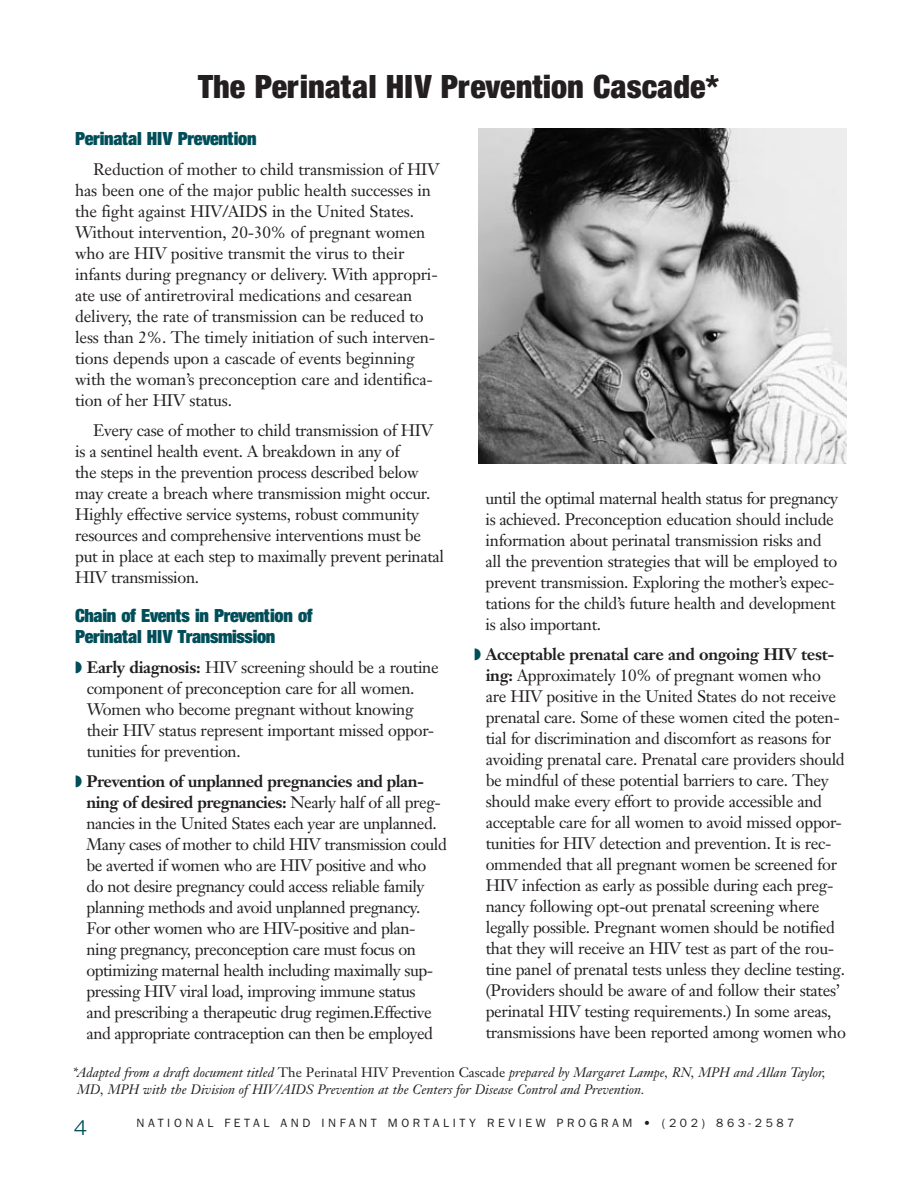
<style>
.page{position:relative;width:918px;height:1188px;background:#fff}
.page>*{position:absolute;margin:0;border:0;box-sizing:border-box;transform-origin:0 0}
._1{font:34.5px "Sans Black Condensed DTC";color:#231f20}
.t1{font:22.5px "Sans Light Extended DTC";color:#004e59}
._2{font:19.5px/21px "Sans Extra Black Condensed DTC";letter-spacing:-.02em;color:#004e59}
.Lb{font:16.5px/21px "Janson Text";letter-spacing:-.02em;color:#231f20}
.T{font:16.5px/21px "Janson Text";letter-spacing:-.01em;color:#231f20}
.T-2{font:italic 13.5px/16.5px "Janson Text";color:#231f20}
.t2{font:12px "Franklin Gothic";letter-spacing:.3em;color:#231f20}
.s1{color:#004e59}
.s2{font-weight:700}
.s3{font-style:normal}
</style>
<div class="page">
<img style="left:478px;top:129px;width:368px;height:335px">
<p class="_1" style="left:198px;top:66px;width:522px">The Perinatal HIV Prevention Cascade*</p>
<p class="_2" style="left:75px;top:128px;width:183px">Perinatal HIV Prevention</p>
<p class="T" style="left:75px;top:159px;width:366px;text-indent:18px">Reduction of mother to child transmission of HIV has been one of the major public health successes in the fight against HIV/AIDS in the United States.<br>Without intervention, 20-30% of pregnant women who are HIV positive transmit the virus to their infants during pregnancy or delivery. With appropri&shy;ate use of antiretroviral medications and cesarean delivery, the rate of transmission can be reduced to less than 2%. The timely initiation of such interven&shy;tions depends upon a cascade of events beginning with the woman’s preconception care and identifica&shy;tion of her HIV status.</p>
<p class="T" style="left:75px;top:420px;width:371px;text-indent:18px">Every case of mother to child transmission of HIV is a sentinel health event. A breakdown in any of<br>the steps in the prevention process described below may create a breach where transmission might occur.<br>Highly effective service systems, robust community resources and comprehensive interventions must be put in place at each step to maximally prevent perinatal HIV transmission.</p>
<p class="_2" style="left:75px;top:605px;width:239px">Chain of Events in Prevention of<br>Perinatal HIV Transmission</p>
<p class="Lb" style="left:87px;top:657px;width:354px;text-indent:-12px"><span class="s1">◗</span> <span class="s2">Early diagnosis:</span> HIV screening should be a routine component of preconception care for all women.<br>Women who become pregnant without knowing their HIV status represent important missed oppor&shy;tunities for prevention.</p>
<p class="Lb" style="left:87px;top:771px;width:362px;text-indent:-11px"><span class="s1">◗</span> <span class="s2">Prevention of unplanned pregnancies and plan&shy;ning of desired pregnancies:</span> Nearly half of all preg&shy;nancies in the United States each year are unplanned.<br>Many cases of mother to child HIV transmission could be averted if women who are HIV positive and who do not desire pregnancy could access reliable family planning methods and avoid unplanned pregnancy.<br>For other women who are HIV-positive and plan&shy;ning pregnancy, preconception care must focus on optimizing maternal health including maximally sup&shy;pressing HIV viral load, improving immune status<br>and prescribing a therapeutic drug regimen.Effective and appropriate contraception can then be employed</p>
<p class="Lb" style="left:486px;top:487px;width:354px">until the optimal maternal health status for pregnancy is achieved. Preconception education should include information about perinatal transmission risks and all the prevention strategies that will be employed to prevent transmission. Exploring the mother’s expec&shy;tations for the child’s future health and development is also important.</p>
<p class="Lb" style="left:486px;top:643px;width:362px;text-indent:-12px"><span class="s1">◗</span> <span class="s2">Acceptable prenatal care and ongoing HIV test&shy;ing:</span> Approximately 10% of pregnant women who<br>are HIV positive in the United States do not receive prenatal care. Some of these women cited the poten&shy;tial for discrimination and discomfort as reasons for avoiding prenatal care. Prenatal care providers should be mindful of these potential barriers to care. They should make every effort to provide accessible and acceptable care for all women to avoid missed oppor&shy;tunities for HIV detection and prevention. It is rec&shy;ommended that all pregnant women be screened for HIV infection as early as possible during each preg&shy;nancy following opt-out prenatal screening where legally possible. Pregnant women should be notified that they will receive an HIV test as part of the rou&shy;tine panel of prenatal tests unless they decline testing. (Providers should be aware of and follow their states’ perinatal HIV testing requirements.) In some areas, transmissions have been reported among women who</p>
<p class="T-2" style="left:77px;top:1065px;width:750px;text-indent:-5px">*Adapted from a draft document titled <span class="s3">The Perinatal HIV Prevention Cascade</span> prepared by Margaret Lampe, RN, MPH and Allan Taylor,<br>MD, MPH with the Division of HIV/AIDS Prevention at the Centers for Disease Control and Prevention.</p>
<p class="t1" style="left:74px;top:1115px;width:15px">4</p>
<p class="t2" style="left:136px;top:1116px;width:659px">NATIONAL FETAL AND INFANT MORTALITY REVIEW PROGRAM • (202) 863-2587</p>
</div>
